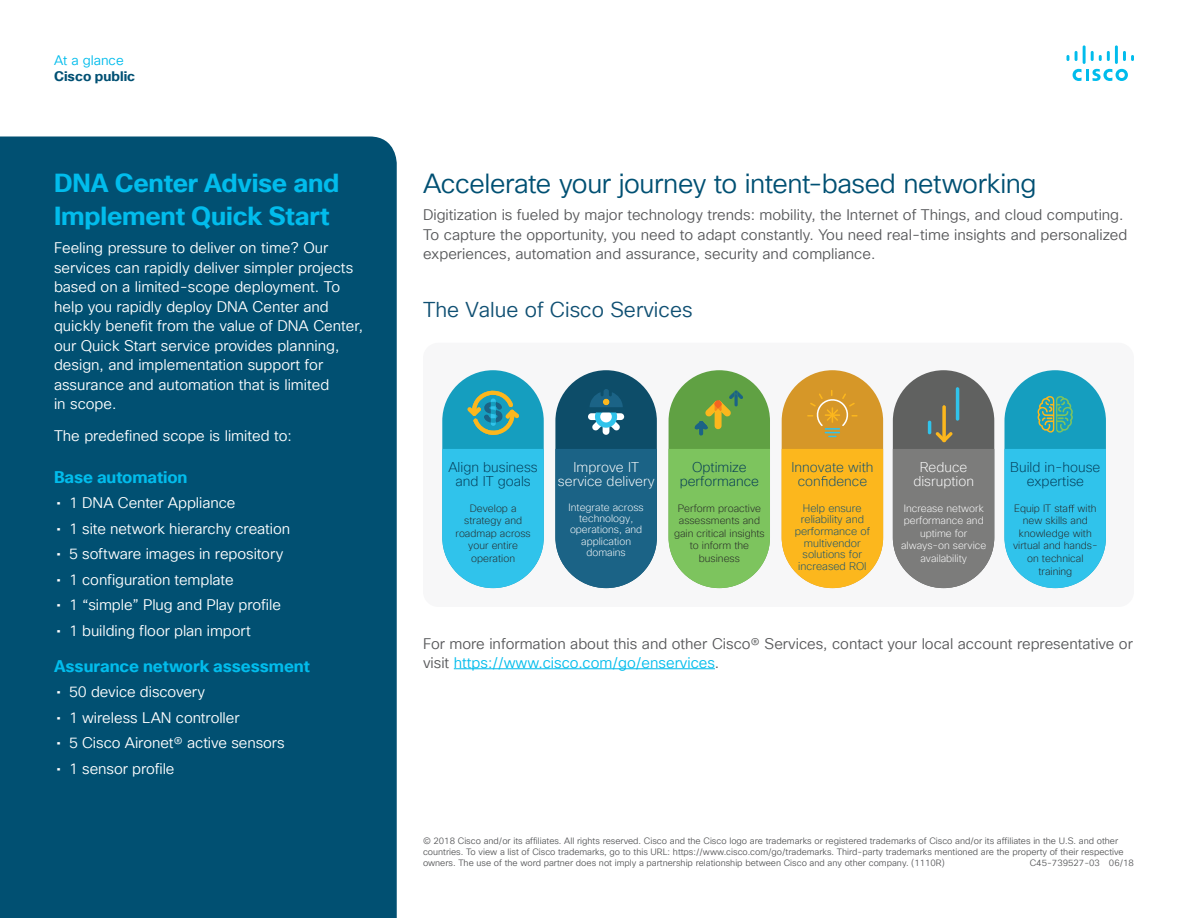
<style>
.page{position:relative;width:1188px;height:918px;background:#fff}
.page>*{position:absolute;margin:0;border:0;box-sizing:border-box;transform-origin:0 0}
.Subhead2_Indigo{font:27px "Cisco Sans TT Light";letter-spacing:-.015em;color:#005073}
.Sidebar_Heading_Whit{font:700 25.5px/33px "Cisco Sans TT";letter-spacing:-.01em;color:#01bcec}
.t1{font:21px "Cisco Sans TT Light";color:#105073}
.Subhead3_Blue{font:700 16.5px "Cisco Sans TT";letter-spacing:-.005em;color:#01bcec}
.Body_White{font:15px/19.5px "Cisco Sans TT Light";color:#fff}
.Body{font:15px/19.5px "Cisco Sans TT Light";color:#57585a}
.t2{font:200 13.8px/14.1px "Cisco Sans TT";color:#043b56;text-align:center}
.t3{font:200 13.8px/14.1px "Cisco Sans TT";color:#fff;text-align:center}
.t4{font:200 13.8px/14.1px "Cisco Sans TT";color:#105073;text-align:center}
.t5{font:700 13.5px "Cisco Sans TT";color:#005073}
.t6{font:13.5px "Cisco Sans TT Light";color:#01bcec}
.t7{font:200 10.8px/11.7px "Cisco Sans TT";color:#105073;text-align:center}
.t8{font:200 10.35px/12.5px "Cisco Sans TT";color:#262727;text-align:center}
.t9{font:200 10.35px/11.1px "Cisco Sans TT";color:#fff;text-align:center}
.Footer_white{font:9px/11.2px "Cisco Sans TT Light";color:#57585a}
.s1{font-family:"Cisco Sans TT"}
.s2{color:#01bcec}
</style>
<div class="page">
<svg style="left:1073px;top:69px;width:55px;height:12px"></svg>
<svg style="left:1067px;top:55px;width:2px;height:6px"></svg>
<svg style="left:1075px;top:51px;width:3px;height:10px"></svg>
<hr style="left:1083px;top:45px;width:3px;height:19px;background:#01bcec">
<svg style="left:1091px;top:51px;width:19px;height:10px"></svg>
<hr style="left:1115px;top:45px;width:3px;height:19px;background:#01bcec">
<svg style="left:1123px;top:51px;width:11px;height:10px"></svg>
<div style="left:0;top:136px;width:397px;height:782px;background:#015072"></div>
<div style="left:423px;top:343px;width:711px;height:264px;background:#f7f7f8;border-radius:15px"></div>
<div style="left:555px;top:370px;width:102px;height:218px;background:#0d4d69;border-radius:51px"></div>
<svg style="left:555px;top:449px;width:102px;height:139px"></svg>
<div style="left:782px;top:370px;width:101px;height:218px;background:#d69728;border-radius:51px"></div>
<svg style="left:782px;top:449px;width:101px;height:139px"></svg>
<div style="left:442px;top:370px;width:102px;height:218px;background:#159ebf;border-radius:51px"></div>
<svg style="left:442px;top:449px;width:102px;height:139px"></svg>
<div style="left:669px;top:370px;width:101px;height:218px;background:#60a143;border-radius:51px"></div>
<svg style="left:669px;top:449px;width:101px;height:139px"></svg>
<div style="left:893px;top:370px;width:101px;height:218px;background:#606160;border-radius:51px"></div>
<svg style="left:893px;top:449px;width:101px;height:139px"></svg>
<div style="left:1004px;top:370px;width:102px;height:218px;background:#159ebf;border-radius:51px"></div>
<svg style="left:1004px;top:449px;width:102px;height:139px"></svg>
<svg style="left:807px;top:390px;width:51px;height:47px"></svg>
<svg style="left:942px;top:405px;width:4px;height:37px"></svg>
<svg style="left:928px;top:421px;width:25px;height:21px"></svg>
<hr style="left:956px;top:387px;width:3px;height:34px;background:#30c3eb;border-radius:2px">
<svg style="left:588px;top:389px;width:37px;height:46px"></svg>
<svg style="left:1038px;top:396px;width:35px;height:37px"></svg>
<svg style="left:668px;top:380px;width:75px;height:56px"></svg>
<svg style="left:468px;top:390px;width:51px;height:45px"></svg>
<hr style="left:454px;top:669px;width:261px;height:1px;background:#01bcec">
<p class="t6" style="left:54px;top:51px;width:71px">At a glance</p>
<p class="t5" style="left:54px;top:67px;width:83px">Cisco public</p>
<p class="Sidebar_Heading_Whit" style="left:54px;top:167px;width:287px">DNA Center Advise and<br>Implement Quick Start</p>
<p class="Body_White" style="left:54px;top:239px;width:311px">Feeling pressure to deliver on time? Our services can rapidly deliver simpler projects based on a limited-scope deployment. To help you rapidly deploy DNA Center and quickly benefit from the value of DNA Center, our Quick Start service provides planning, design, and implementation support for assurance and automation that is limited<br>in scope.</p>
<p class="Body_White" style="left:54px;top:426px;width:239px">The predefined scope is limited to:</p>
<p class="Subhead3_Blue" style="left:54px;top:466px;width:135px">Base automation</p>
<p class="Body_White" style="left:56px;top:494px;width:181px"><span class="s1">•</span> 1 DNA Center Appliance</p>
<p class="Body_White" style="left:56px;top:519px;width:235px"><span class="s1">•</span> 1 site network hierarchy creation</p>
<p class="Body_White" style="left:56px;top:545px;width:228px"><span class="s1">•</span> 5 software images in repository</p>
<p class="Body_White" style="left:56px;top:570px;width:179px"><span class="s1">•</span> 1 configuration template</p>
<p class="Body_White" style="left:56px;top:596px;width:226px"><span class="s1">•</span> 1 “simple” Plug and Play profile</p>
<p class="Body_White" style="left:56px;top:621px;width:196px"><span class="s1">•</span> 1 building floor plan import</p>
<p class="Subhead3_Blue" style="left:54px;top:655px;width:257px">Assurance network assessment</p>
<p class="Body_White" style="left:56px;top:683px;width:150px"><span class="s1">•</span> 50 device discovery</p>
<p class="Body_White" style="left:56px;top:708px;width:185px"><span class="s1">•</span> 1 wireless LAN controller</p>
<p class="Body_White" style="left:56px;top:734px;width:230px"><span class="s1">•</span> 5 Cisco Aironet® active sensors</p>
<p class="Body_White" style="left:56px;top:759px;width:120px"><span class="s1">•</span> 1 sensor profile</p>
<p class="Subhead2_Indigo" style="left:423px;top:166px;width:615px">Accelerate your journey to intent-based networking</p>
<p class="Body" style="left:423px;top:206px;width:706px">Digitization is fueled by major technology trends: mobility, the Internet of Things, and cloud computing.<br>To capture the opportunity, you need to adapt constantly. You need real-time insights and personalized experiences, automation and assurance, security and compliance.</p>
<p class="t1" style="left:423px;top:296px;width:271px">The Value of Cisco Services</p>
<p class="t2" style="left:449px;top:461px;width:91px">Align business and IT goals</p>
<p class="t8" style="left:456px;top:503px;width:77px">Develop a strategy and roadmap across your entire operation</p>
<p class="t3" style="left:558px;top:461px;width:98px">Improve IT service delivery</p>
<p class="t9" style="left:569px;top:502px;width:77px">Integrate across technology, operations, and application domains</p>
<p class="t2" style="left:680px;top:461px;width:81px">Optimize performance</p>
<p class="t8" style="left:674px;top:503px;width:92px">Perform proactive assessments and gain critical insights to inform the business</p>
<p class="t4" style="left:792px;top:461px;width:83px">Innovate with con dence</p>
<p class="t7" style="left:795px;top:502px;width:77px">Help ensure reliability and performance of multivendor solutions for increased ROI</p>
<p class="t3" style="left:913px;top:461px;width:62px">Reduce disruption</p>
<p class="t9" style="left:901px;top:503px;width:87px;line-height:12.5px">Increase network performance and uptime for always-on service availability</p>
<p class="t2" style="left:1010px;top:461px;width:92px">Build in-house expertise</p>
<p class="t8" style="left:1013px;top:503px;width:86px">Equip IT sta with new skills and knowledge with virtual and hands&shy;on technical training</p>
<p class="Body" style="left:423px;top:634px;width:711px">For more information about this and other Cisco® Services, contact your local account representative or visit <span class="s2">https://www.cisco.com/go/enservices</span>.</p>
<p class="Footer_white" style="left:423px;top:835px;width:702px">© 2018 Cisco and/or its affiliates. All rights reserved. Cisco and the Cisco logo are trademarks or registered trademarks of Cisco and/or its affiliates in the U.S. and other countries. To view a list of Cisco trademarks, go to this URL: https://www.cisco.com/go/trademarks. Third-party trademarks mentioned are the property of their respective owners. The use of the word partner does not imply a partnership relationship between Cisco and any other company. (1110R)</p>
<p class="Footer_white" style="left:1030px;top:858px;width:106px">C45-739527-03 06/18</p>
</div>
